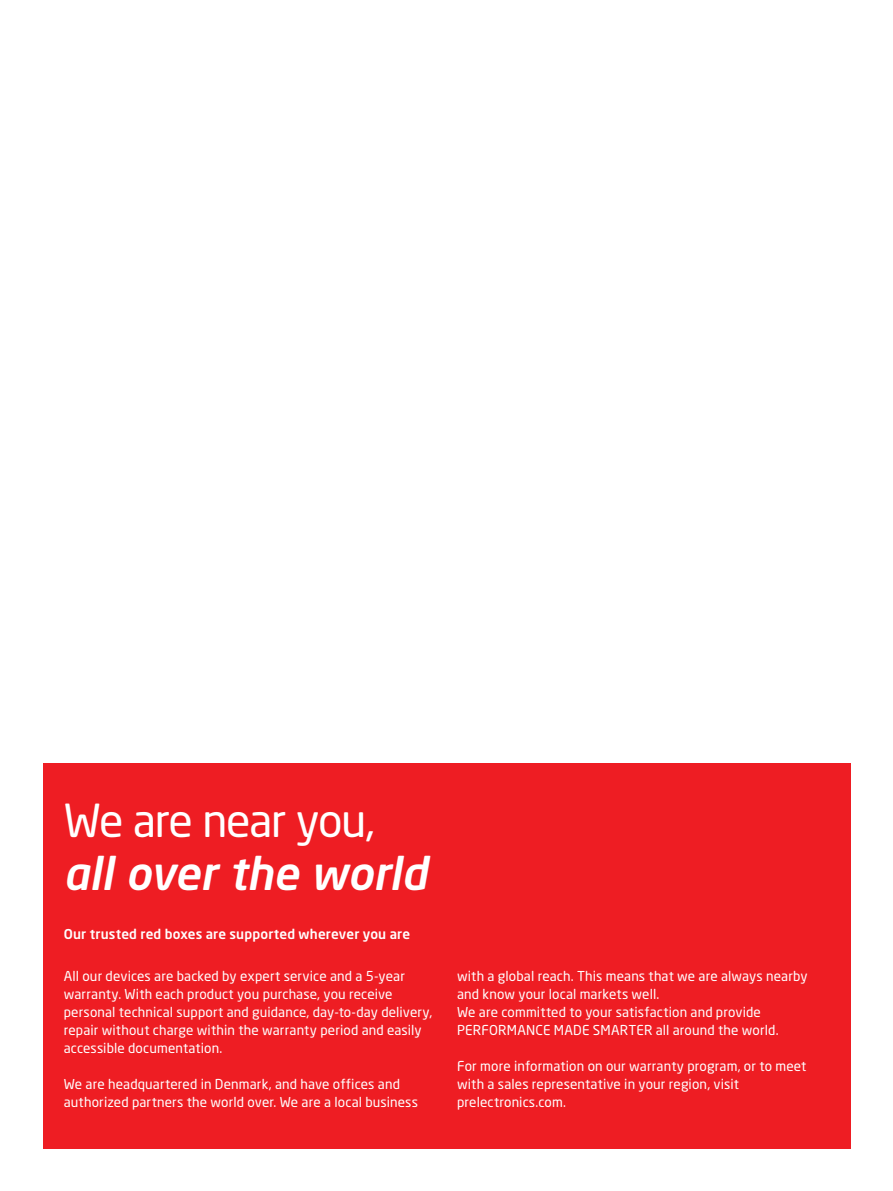
<style>
.page{position:relative;width:893px;height:1191px;background:#fff}
.page>*{position:absolute;margin:0;border:0;box-sizing:border-box;transform-origin:0 0}
.t1{font:italic 500 45px "Neo Sans Pro";letter-spacing:-.005em;color:#fff}
.t2{font:45px "Neo Sans Pro";letter-spacing:-.03em;color:#fff}
.t3{font:13.5px/18px "Neo Sans Pro";letter-spacing:.01em;color:#fff}
.t4{font:500 13.5px "Neo Sans Pro";letter-spacing:.01em;color:#fff}
</style>
<div class="page">
<div style="left:43px;top:762px;width:808px;height:386px;background:#ee1d23"></div>
<h1 class="t2" style="left:64px;top:793px;width:313px">We are near you,</h1>
<h1 class="t1" style="left:64px;top:845px;width:365px">all over the world</h1>
<p class="t4" style="left:64px;top:925px;width:348px">Our trusted red boxes are supported wherever you are</p>
<p class="t3" style="left:64px;top:967px;width:370px">All our devices are backed by expert service and a 5-year warranty. With each product you purchase, you receive personal technical support and guidance, day-to-day delivery, repair without charge within the warranty period and easily accessible documentation.</p>
<p class="t3" style="left:64px;top:1075px;width:356px">We are headquartered in Denmark, and have offices and authorized partners the world over. We are a local business</p>
<p class="t3" style="left:457px;top:967px;width:352px">with a global reach. This means that we are always nearby and know your local markets well.<br>We are committed to your satisfaction and provide PERFORMANCE MADE SMARTER all around the world.</p>
<p class="t3" style="left:457px;top:1057px;width:351px">For more information on our warranty program, or to meet with a sales representative in your region, visit prelectronics.com.</p>
</div>
